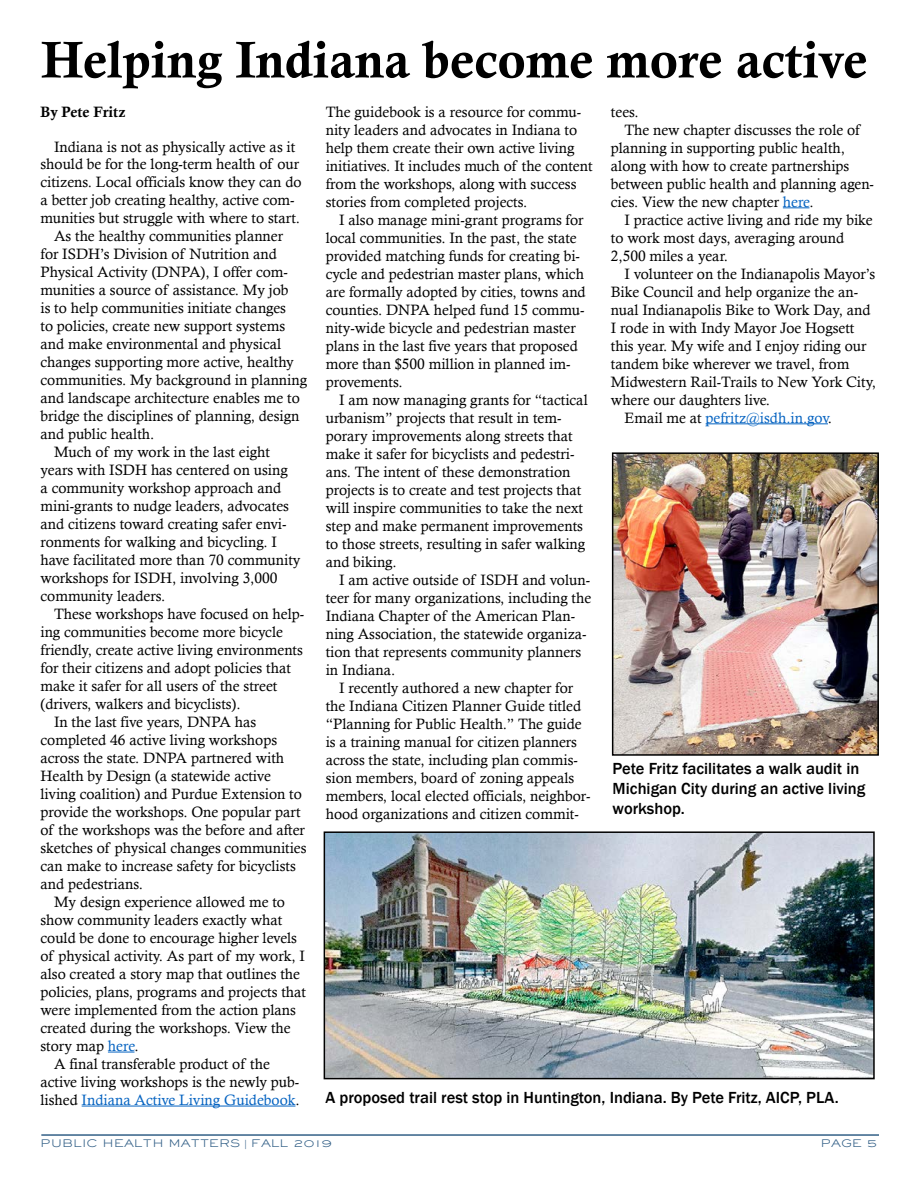
<style>
.page{position:relative;width:918px;height:1188px;background:#fff}
.page>*{position:absolute;margin:0;border:0;box-sizing:border-box;transform-origin:0 0}
.t1{font:51.75px "Calis MT Bol";color:#000}
.t2{font:500 16.5px/19.8px "Franklin Gothic";color:#000}
.t3{font:15px/18px "Calisto";color:#000}
.t4{font:15px "Calisto";color:#0563c1}
.t5{font:15px "Calis MT Bol";color:#000}
.t6{font:10.2px "Sackers Gothic Light AT";color:#336087;scale:1.18 1}
.s1{color:#0563c1}
.s2{color:#000}
.s3{font-family:"Times New Roman"}
</style>
<div class="page">
<hr style="left:41px;top:1134px;width:838px;height:2px;background:#336087">
<svg style="left:108px;top:1052px;width:27px;height:1px"></svg>
<hr style="left:82px;top:1106px;width:213px;height:1px;background:#0563c1">
<svg style="left:783px;top:207px;width:26px;height:1px"></svg>
<hr style="left:706px;top:423px;width:122px;height:1px;background:#0563c1">
<img style="left:615px;top:455px;width:261px;height:298px">
<div style="left:612px;top:452px;width:267px;height:304px;border:2px solid #000"></div>
<img style="left:327px;top:834px;width:545px;height:242px">
<div style="left:324px;top:831px;width:551px;height:248px;border:2px solid #000"></div>
<h1 class="t1" style="left:41px;top:30px;width:828px">Helping Indiana become more active</h1>
<p class="t5" style="left:40px;top:103px;width:87px">By Pete Fritz</p>
<p class="t3" style="left:54px;top:137px;width:243px">Indiana is not as physically active as it</p>
<p class="t3" style="left:40px;top:155px;width:260px">should be for the long-term health of our</p>
<p class="t3" style="left:40px;top:172px;width:263px">citizens. Local officials know they can do</p>
<p class="t3" style="left:40px;top:190px;width:256px">a better job creating healthy, active com-</p>
<p class="t3" style="left:40px;top:208px;width:261px">munities but struggle with where to start.</p>
<p class="t3" style="left:54px;top:226px;width:231px">As the healthy communities planner</p>
<p class="t3" style="left:40px;top:244px;width:238px">for ISDH’s Division of Nutrition and</p>
<p class="t3" style="left:40px;top:262px;width:249px">Physical Activity (DNPA), I offer com-</p>
<p class="t3" style="left:40px;top:280px;width:250px">munities a source of assistance. My job</p>
<p class="t3" style="left:40px;top:298px;width:247px">is to help communities initiate changes</p>
<p class="t3" style="left:40px;top:316px;width:246px">to policies, create new support systems</p>
<p class="t3" style="left:40px;top:334px;width:242px">and make environmental and physical</p>
<p class="t3" style="left:40px;top:352px;width:255px">changes supporting more active, healthy</p>
<p class="t3" style="left:40px;top:370px;width:268px">communities. My background in planning</p>
<p class="t3" style="left:40px;top:388px;width:261px">and landscape architecture enables me to</p>
<p class="t3" style="left:40px;top:406px;width:260px">bridge the disciplines of planning, design</p>
<p class="t3" style="left:40px;top:424px;width:115px">and public health.</p>
<p class="t3" style="left:54px;top:442px;width:218px">Much of my work in the last eight</p>
<p class="t3" style="left:40px;top:460px;width:249px">years with ISDH has centered on using</p>
<p class="t3" style="left:40px;top:478px;width:242px">a community workshop approach and</p>
<p class="t3" style="left:40px;top:496px;width:250px">mini-grants to nudge leaders, advocates</p>
<p class="t3" style="left:40px;top:514px;width:248px">and citizens toward creating safer envi-</p>
<p class="t3" style="left:40px;top:532px;width:238px">ronments for walking and bicycling. I</p>
<p class="t3" style="left:40px;top:550px;width:262px">have facilitated more than 70 community</p>
<p class="t3" style="left:40px;top:568px;width:238px">workshops for ISDH, involving 3,000</p>
<p class="t3" style="left:40px;top:586px;width:126px">community leaders.</p>
<p class="t3" style="left:54px;top:604px;width:252px">These workshops have focused on help-</p>
<p class="t3" style="left:40px;top:622px;width:244px">ing communities become more bicycle</p>
<p class="t3" style="left:40px;top:640px;width:264px">friendly, create active living environments</p>
<p class="t3" style="left:40px;top:658px;width:252px">for their citizens and adopt policies that</p>
<p class="t3" style="left:40px;top:676px;width:238px">make it safer for all users of the street</p>
<p class="t3" style="left:40px;top:694px;width:202px">(drivers, walkers and bicyclists).</p>
<p class="t3" style="left:54px;top:712px;width:204px">In the last five years, DNPA has</p>
<p class="t3" style="left:40px;top:730px;width:238px">completed 46 active living workshops</p>
<p class="t3" style="left:40px;top:748px;width:245px">across the state. DNPA partnered with</p>
<p class="t3" style="left:40px;top:766px;width:232px">Health by Design (a statewide active</p>
<p class="t3" style="left:40px;top:784px;width:263px">living coalition) and Purdue Extension to</p>
<p class="t3" style="left:40px;top:802px;width:262px">provide the workshops. One popular part</p>
<p class="t3" style="left:40px;top:820px;width:266px">of the workshops was the before and after</p>
<p class="t3" style="left:40px;top:838px;width:268px">sketches of physical changes communities</p>
<p class="t3" style="left:40px;top:856px;width:257px">can make to increase safety for bicyclists</p>
<p class="t3" style="left:40px;top:874px;width:104px">and pedestrians.</p>
<p class="t3" style="left:54px;top:892px;width:233px">My design experience allowed me to</p>
<p class="t3" style="left:40px;top:910px;width:243px">show community leaders exactly what</p>
<p class="t3" style="left:40px;top:928px;width:258px">could be done to encourage higher levels</p>
<p class="t3" style="left:40px;top:946px;width:266px">of physical activity. As part of my work, I</p>
<p class="t3" style="left:40px;top:964px;width:261px">also created a story map that outlines the</p>
<p class="t3" style="left:40px;top:982px;width:267px">policies, plans, programs and projects that</p>
<p class="t3" style="left:40px;top:1000px;width:257px">were implemented from the action plans</p>
<p class="t3" style="left:40px;top:1018px;width:252px">created during the workshops. View the</p>
<p class="t3" style="left:40px;top:1036px;width:100px">story map <span class="s1">here</span>.</p>
<p class="t3" style="left:54px;top:1054px;width:217px">A final transferable product of the</p>
<p class="t3" style="left:41px;top:1072px;width:260px">active living workshops is the newly pub-</p>
<p class="t4" style="left:40px;top:1091px;width:261px"><span class="s2">lished</span> Indiana Active Living Guidebook<span class="s2">.</span></p>
<p class="t3" style="left:326px;top:102px;width:268px">The guidebook is a resource for commu&shy;nity leaders and advocates in Indiana to help them create their own active living initiatives. It includes much of the content from the workshops, along with success stories from completed projects.</p>
<p class="t3" style="left:326px;top:210px;width:262px;text-indent:14px">I also manage mini-grant programs for local communities. In the past, the state provided matching funds for creating bi&shy;cycle and pedestrian master plans, which are formally adopted by cities, towns and counties. DNPA helped fund 15 commu&shy;nity-wide bicycle and pedestrian master plans in the last five years that proposed more than $500 million in planned im&shy;provements.</p>
<p class="t3" style="left:326px;top:390px;width:264px;text-indent:14px">I am now managing grants for “tactical urbanism” projects that result in tem&shy;porary improvements along streets that make it safer for bicyclists and pedestri&shy;ans. The intent of these demonstration projects is to create and test projects that will inspire communities to take the next step and make permanent improvements to those streets, resulting in safer walking and biking.</p>
<p class="t3" style="left:326px;top:570px;width:267px;text-indent:14px">I am active outside of ISDH and volun&shy;teer for many organizations, including the Indiana Chapter of the American Plan&shy;ning Association, the statewide organiza&shy;tion that represents community planners in Indiana.</p>
<p class="t3" style="left:326px;top:678px;width:266px;text-indent:14px">I recently authored a new chapter for the Indiana Citizen Planner Guide titled “Planning for Public Health.” The guide is a training manual for citizen planners across the state, including plan commis&shy;sion members, board of zoning appeals members, local elected officials, neighbor&shy;hood organizations and citizen commit-</p>
<p class="t3" style="left:611px;top:102px;width:29px">tees.</p>
<p class="t3" style="left:624px;top:120px;width:237px">The new chapter discusses the role of</p>
<p class="t3" style="left:611px;top:138px;width:236px">planning in supporting public health,</p>
<p class="t3" style="left:611px;top:156px;width:240px">along with how to create partnerships</p>
<p class="t3" style="left:611px;top:174px;width:265px">between public health and planning agen-</p>
<p class="t3" style="left:611px;top:192px;width:204px">cies. View the new chapter <span class="s1">here</span>.</p>
<p class="t3" style="left:624px;top:210px;width:250px">I practice active living and ride my bike</p>
<p class="t3" style="left:611px;top:228px;width:235px">to work most days, averaging around</p>
<p class="t3" style="left:611px;top:246px;width:119px">2,500 miles a year.</p>
<p class="t3" style="left:624px;top:264px;width:252px">I volunteer on the Indianapolis Mayor’s</p>
<p class="t3" style="left:611px;top:282px;width:249px">Bike Council and help organize the an-</p>
<p class="t3" style="left:611px;top:300px;width:261px">nual Indianapolis Bike to Work Day, and</p>
<p class="t3" style="left:611px;top:318px;width:245px">I rode in with Indy Mayor Joe Hogsett</p>
<p class="t3" style="left:611px;top:336px;width:257px">this year. My wife and I enjoy riding our</p>
<p class="t3" style="left:611px;top:354px;width:240px">tandem bike wherever we travel, from</p>
<p class="t3" style="left:611px;top:372px;width:267px">Midwestern Rail-Trails to New York City,</p>
<p class="t3" style="left:611px;top:390px;width:161px">where our daughters live.</p>
<p class="t4" style="left:624px;top:409px;width:209px"><span class="s2">Email me at</span> pefritz@isdh.in.gov<span class="s2">.</span></p>
<p class="t2" style="left:613px;top:759px;width:254px">Pete Fritz facilitates a walk audit in<br>Michigan City during an active living workshop.</p>
<p class="t2" style="left:326px;top:1088px;width:515px">A proposed trail rest stop in Huntington, Indiana. By Pete Fritz, AICP, PLA.</p>
<p class="t6" style="left:40px;top:1136px;width:249px">PUBLIC HEALTH MATTERS <span class="s3">|</span> FALL 2019</p>
<p class="t6" style="left:821px;top:1136px;width:50px">PAGE 5</p>
</div>
